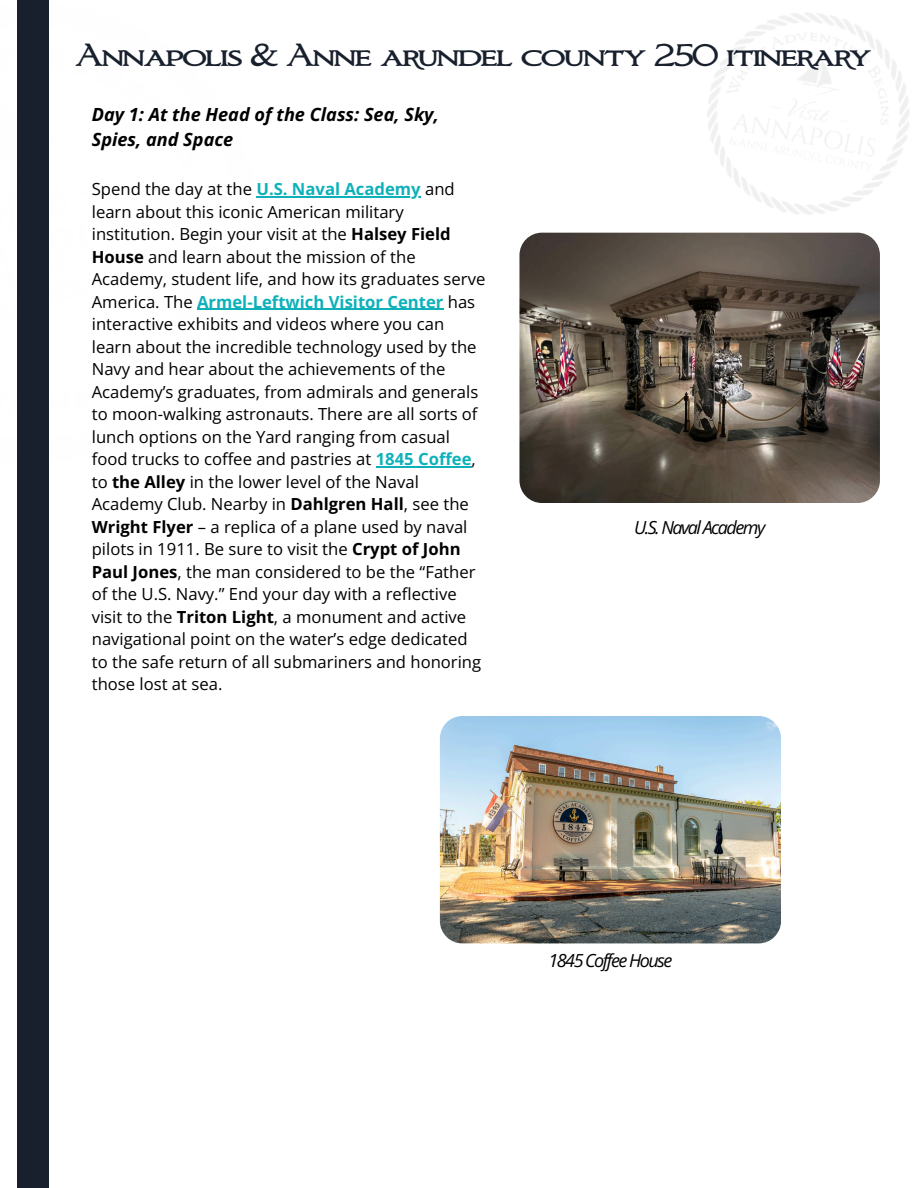
<style>
.page{position:relative;width:918px;height:1188px;background:#fff}
.page>*{position:absolute;margin:0;border:0;box-sizing:border-box;transform-origin:0 0}
.t1{font:27px "Bronzino";letter-spacing:-.085em;color:#18202d}
.t2{font:italic 700 18.15px/24.8px "Open Sans";color:#000}
.t3{font:italic 18px "Open Sans";letter-spacing:-.085em;color:#000}
.t4{font:16.65px/22.5px "Open Sans";color:#000}
.s1{font-weight:700;color:#0eb1ba}
.s2{font-weight:700}
</style>
<div class="page">
<div style="left:17px;top:0;width:31px;height:1188px;background:#18202d"></div>
<img style="left:440px;top:716px;width:341px;height:227px;border-radius:23px">
<img style="left:519px;top:233px;width:360px;height:270px;border-radius:22px">
<hr style="left:256px;top:196px;width:165px;height:2px;background:#0eb1ba">
<hr style="left:197px;top:309px;width:246px;height:1px;background:#0eb1ba">
<hr style="left:376px;top:466px;width:96px;height:2px;background:#0eb1ba">
<p class="t1" style="left:75px;top:43px;width:799px">Annapolis &amp; Anne arundel county 250 itinerary</p>
<p class="t2" style="left:92px;top:102px;width:349px">Day 1: At the Head of the Class: Sea, Sky,<br>Spies, and Space</p>
<h1 class="t4" style="left:92px;top:178px;width:364px">Spend the day at the <span class="s1">U.S. Naval Academy</span> and</h1>
<h2 class="t4" style="left:92px;top:200px;width:395px">learn about this iconic American military institution. Begin your visit at the <span class="s2">Halsey Field House</span> and learn about the mission of the Academy, student life, and how its graduates serve America. The <span class="s1">Armel-Leftwich Visitor Center</span> has interactive exhibits and videos where you can learn about the incredible technology used by the Navy and hear about the achievements of the Academy’s graduates, from admirals and generals to moon-walking astronauts. There are all sorts of lunch options on the Yard ranging from casual food trucks to coffee and pastries at <span class="s1">1845 Coffee</span>, to <span class="s2">the Alley</span> in the lower level of the Naval Academy Club. Nearby in <span class="s2">Dahlgren Hall</span>, see the <span class="s2">Wright Flyer</span> – a replica of a plane used by naval pilots in 1911. Be sure to visit the <span class="s2">Crypt of John Paul Jones</span>, the man considered to be the “Father of the U.S. Navy.” End your day with a reflective visit to the <span class="s2">Triton Light</span>, a monument and active navigational point on the water’s edge dedicated to the safe return of all submariners and honoring those lost at sea.</h2>
<p class="t3" style="left:634px;top:515px;width:133px">U.S. Naval Academy</p>
<p class="t3" style="left:549px;top:948px;width:125px">1845 Cof ee House</p>
</div>
